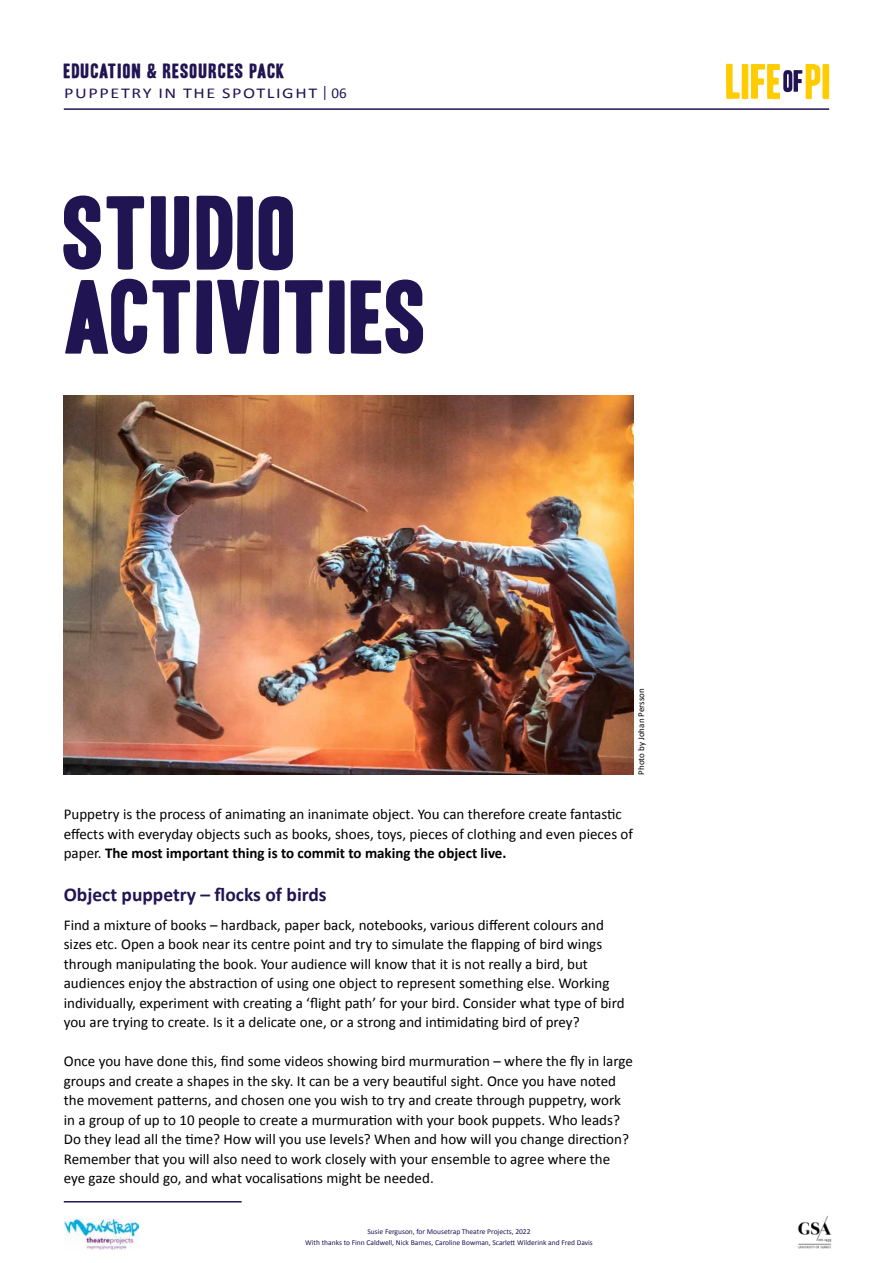
<style>
.page{position:relative;width:893px;height:1263px;background:#fff}
.page>*{position:absolute;margin:0;border:0;box-sizing:border-box;transform-origin:0 0}
.t1{font:90px/84px "Headline HPLHS One";letter-spacing:.01em;color:#211452;scale:1.22 1}
.t2{font:700 19.5px "Calibri";color:#211452}
.t3{font:18px "Headline HPLHS One";letter-spacing:.05em;color:#211452;scale:1.21 1}
.t4{font:15px/19.5px "Calibri";color:#000}
.t5{font:15px "Calibri";letter-spacing:.09em;color:#211452;scale:1.21 1}
.t6{font:9px "Calibri";color:#000}
.t7{font:7.5px/10.5px "Calibri";color:#211452;text-align:center}
.s1{font-size:15.75px}
.s2{font-weight:700}
</style>
<div class="page">
<svg style="left:726px;top:64px;width:103px;height:35px"></svg>
<hr style="left:64px;top:108px;width:765px;height:2px;background:#211452">
<img style="left:64px;top:395px;width:569px;height:380px">
<hr style="left:64px;top:1201px;width:178px;height:1px;background:#211452">
<img style="left:65px;top:1218px;width:73px;height:31px">
<img style="left:797px;top:1215px;width:35px;height:34px">
<p class="t3" style="left:64px;top:63px;width:184px">EDUCATION &amp; RESOURCES PACK</p>
<p class="t5" style="left:64px;top:82px;width:235px">PUPPETRY IN THE SPOTLIGHT <span class="s1">|</span> 06</p>
<h1 class="t1" style="left:64px;top:193px;width:300px">STUDIO<br>ACTIVITIES</h1>
<p class="t6" style="left:635px;top:775px;width:88px;rotate:-90deg">Photo by Johan Persson</p>
<p class="t4" style="left:64px;top:804px;width:571px">Puppetry is the process of animating an inanimate object. You can therefore create fantastic effects with everyday objects such as books, shoes, toys, pieces of clothing and even pieces of paper. <span class="s2">The most important thing is to commit to making the object live.</span></p>
<h2 class="t2" style="left:64px;top:881px;width:264px">Object puppetry – flocks of birds</h2>
<p class="t4" style="left:64px;top:914px;width:562px">Find a mixture of books – hardback, paper back, notebooks, various different colours and sizes etc. Open a book near its centre point and try to simulate the flapping of bird wings through manipulating the book. Your audience will know that it is not really a bird, but audiences enjoy the abstraction of using one object to represent something else. Working individually, experiment with creating a ‘flight path’ for your bird. Consider what type of bird you are trying to create. Is it a delicate one, or a strong and intimidating bird of prey?</p>
<p class="t4" style="left:64px;top:1051px;width:571px">Once you have done this, find some videos showing bird murmuration – where the fly in large groups and create a shapes in the sky. It can be a very beautiful sight. Once you have noted the movement patterns, and chosen one you wish to try and create through puppetry, work in a group of up to 10 people to create a murmuration with your book puppets. Who leads?<br>Do they lead all the time? How will you use levels? When and how will you change direction?<br>Remember that you will also need to work closely with your ensemble to agree where the eye gaze should go, and what vocalisations might be needed.</p>
<p class="t7" style="left:305px;top:1226px;width:289px">Susie Ferguson, for Mousetrap Theatre Projects, 2022<br>With thanks to Finn Caldwell, Nick Barnes, Caroline Bowman, Scarlett Wilderink and Fred Davis</p>
</div>
